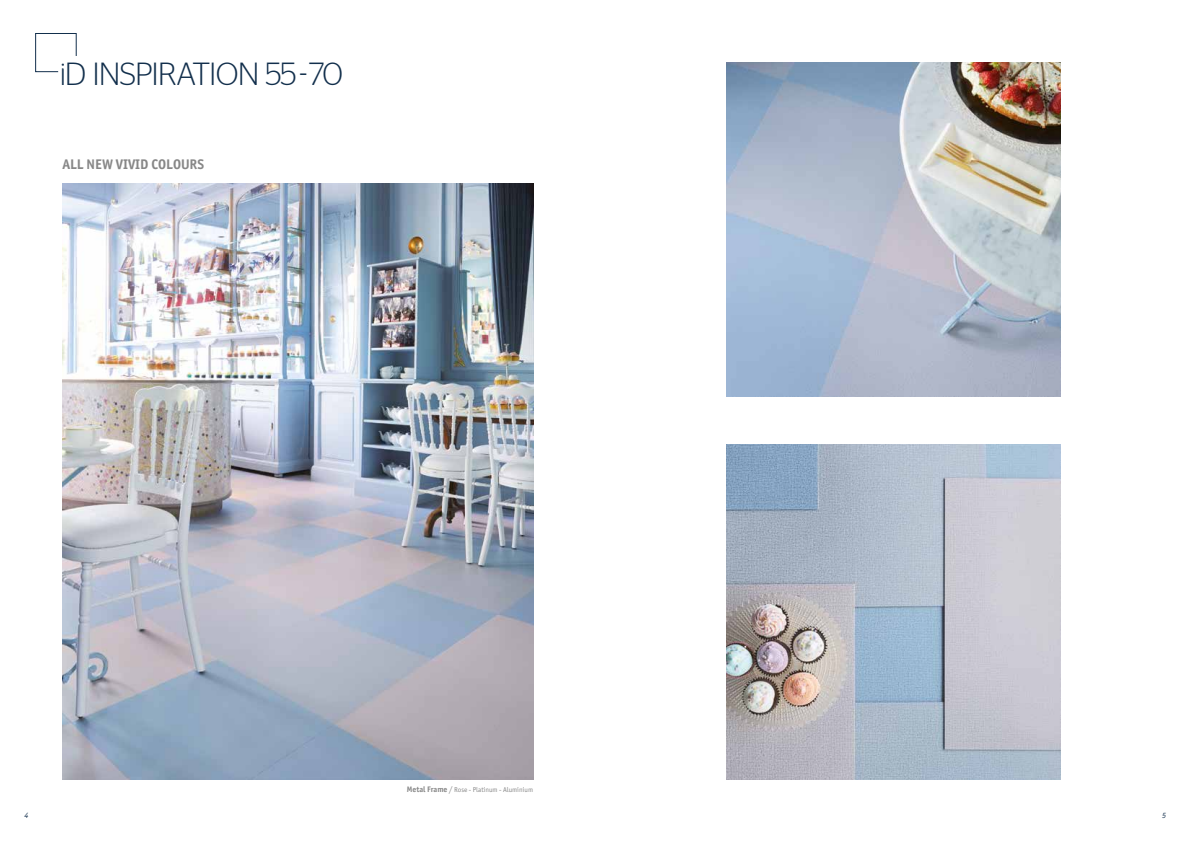
<style>
.page{position:relative;width:1191px;height:842px;background:#fff}
.page>*{position:absolute;margin:0;border:0;box-sizing:border-box;transform-origin:0 0}
.t1{font:300 32px "Stag Sans";letter-spacing:-.03em;color:#122f4c}
.t2{font:700 14px "Officina Sans ITC Pro";color:#878787}
.t3{font:italic 8px "Officina Sans ITC Pro";color:#122f4c}
.t4{font:7px "Officina Sans ITC Pro";color:#878787}
.s1{font-weight:700;font-size:8px}
.s2{font-size:8px}
</style>
<div class="page">
<svg style="left:35px;top:33px;width:42px;height:39px"></svg>
<img style="left:726px;top:62px;width:334px;height:334px">
<img style="left:62px;top:184px;width:471px;height:595px">
<img style="left:726px;top:445px;width:334px;height:334px">
<h1 class="t1" style="left:60px;top:56px;width:284px">iD INSPIRATION 55 - 70</h1>
<h2 class="t2" style="left:62px;top:155px;width:143px">ALL NEW VIVID COLOURS</h2>
<p class="t4" style="left:407px;top:785px;width:128px"><span class="s1">Metal Frame</span> <span class="s2">/</span> Rose - Platinum - Aluminium</p>
<p class="t3" style="left:24px;top:811px;width:5px">4</p>
<p class="t3" style="left:1162px;top:811px;width:5px">5</p>
</div>
